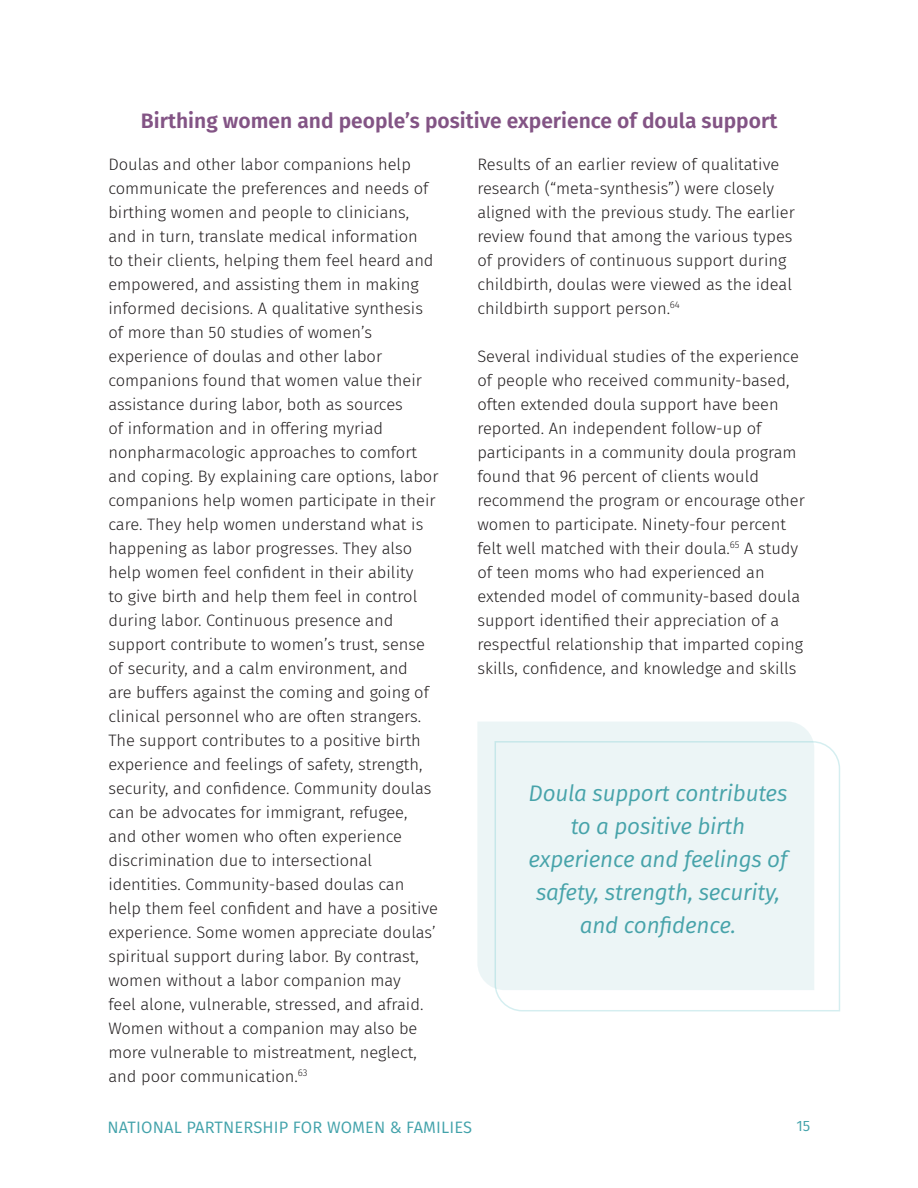
<style>
.page{position:relative;width:918px;height:1188px;background:#fff}
.page>*{position:absolute;margin:0;border:0;box-sizing:border-box;transform-origin:0 0}
.t1{font:italic 22.5px/33px "Fira Sans";letter-spacing:-.01em;color:#47a3aa;text-align:center}
.t2{font:600 21px "Fira Sans";color:#835485}
.t3{font:300 16.5px/24px "Fira Sans";color:#231f20}
.t4{font:16.5px "Fira Sans";letter-spacing:.01em;color:#42a2aa}
.t5{font:15px "Fira Sans";color:#42a2aa}
</style>
<div class="page">
<div style="left:477px;top:722px;width:336px;height:266px;background:#ecf5f6"></div>
<svg style="left:494px;top:740px;width:346px;height:272px;background:#eef6f7"></svg>
<p class="t2" style="left:141px;top:103px;width:638px">Birthing women and people’s positive experience of doula support</p>
<p class="t3" style="left:108px;top:152px;width:332px">Doulas and other labor companions help communicate the preferences and needs of birthing women and people to clinicians, and in turn, translate medical information<br>to their clients, helping them feel heard and empowered, and assisting them in making informed decisions. A qualitative synthesis of more than 50 studies of women’s experience of doulas and other labor companions found that women value their assistance during labor, both as sources<br>of information and in offering myriad nonpharmacologic approaches to comfort and coping. By explaining care options, labor companions help women participate in their care. They help women understand what is happening as labor progresses. They also help women feel confident in their ability<br>to give birth and help them feel in control during labor. Continuous presence and support contribute to women’s trust, sense of security, and a calm environment, and<br>are buffers against the coming and going of clinical personnel who are often strangers.<br>The support contributes to a positive birth experience and feelings of safety, strength, security, and confidence. Community doulas can be advocates for immigrant, refugee, and other women who often experience discrimination due to intersectional identities. Community-based doulas can help them feel confident and have a positive experience. Some women appreciate doulas’ spiritual support during labor. By contrast, women without a labor companion may<br>feel alone, vulnerable, stressed, and afraid.<br>Women without a companion may also be more vulnerable to mistreatment, neglect, and poor communication.<sup>63</sup></p>
<p class="t3" style="left:477px;top:152px;width:319px">Results of an earlier review of qualitative research (“meta-synthesis”) were closely aligned with the previous study. The earlier review found that among the various types of providers of continuous support during childbirth, doulas were viewed as the ideal childbirth support person.<sup>64</sup></p>
<p class="t3" style="left:477px;top:344px;width:329px">Several individual studies of the experience of people who received community-based, often extended doula support have been reported. An independent follow-up of participants in a community doula program found that 96 percent of clients would recommend the program or encourage other women to participate. Ninety-four percent felt well matched with their doula.<sup>65</sup> A study of teen moms who had experienced an extended model of community-based doula support identified their appreciation of a respectful relationship that imparted coping skills, confidence, and knowledge and skills</p>
<h1 class="t1" style="left:529px;top:776px;width:260px">Doula support contributes to a positive birth experience and feelings of safety, strength, security, and confidence.</h1>
<p class="t4" style="left:107px;top:1115px;width:366px">NATIONAL PARTNERSHIP FOR WOMEN &amp; FAMILIES</p>
<p class="t5" style="left:797px;top:1115px;width:15px">15</p>
</div>
